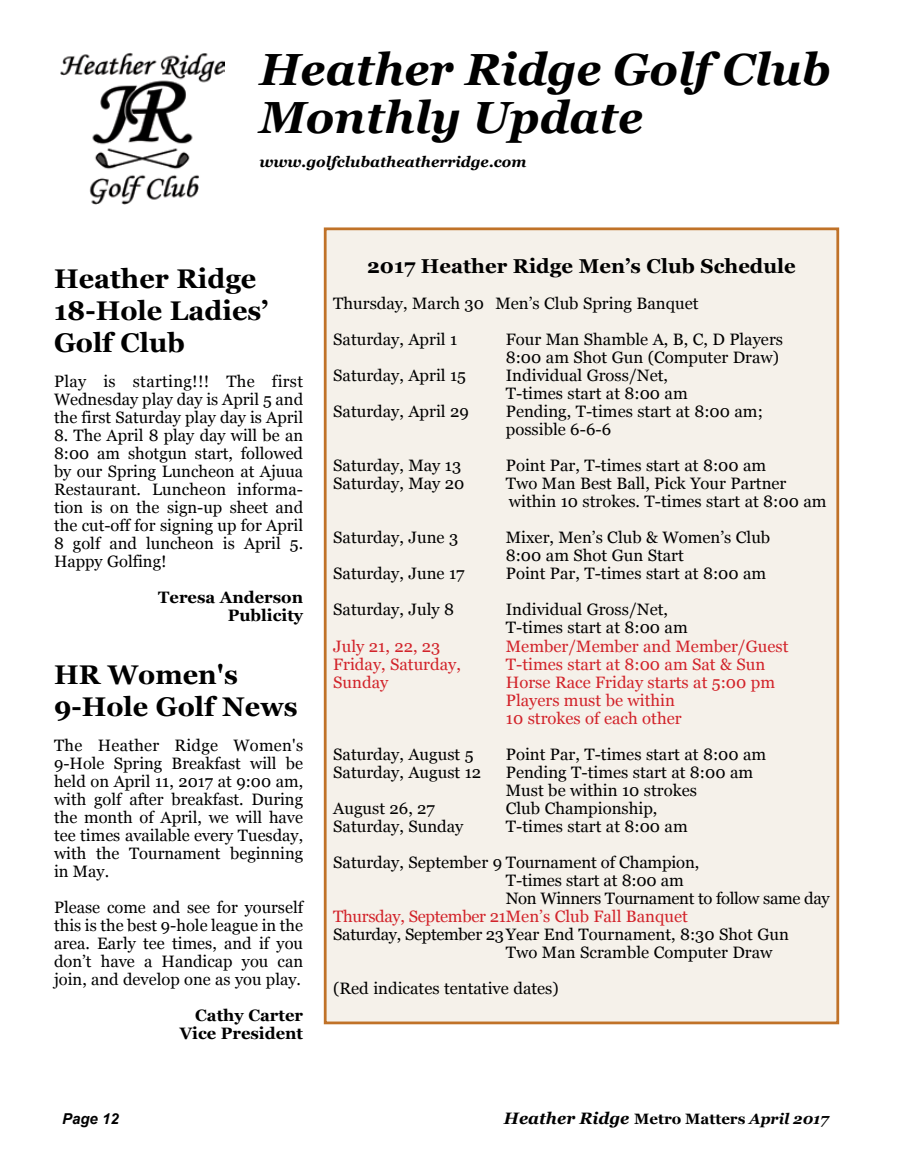
<style>
.page{position:relative;width:905px;height:1175px;background:#fff}
.page>*{position:absolute;margin:0;border:0;box-sizing:border-box;transform-origin:0 0}
.t1{font:italic 700 45px/48px "Georgia";color:#000}
.t2{font:700 27px/32.4px "Georgia";color:#000}
.t3{font:700 20.1px "Georgia";color:#000}
.t4{font:16.5px/18px "Georgia";color:#000}
.t5{font:16.5px/18px "Georgia";color:#d2232a}
.t6{font:16.5px/18px "Georgia";letter-spacing:-.02em;color:#000}
.t7{font:700 16.5px/18px "Georgia";color:#000;text-align:right}
.t8{font:16.5px "Georgia";letter-spacing:-.02em;color:#d2232a}
.t9{font:italic 700 16.5px "Georgia";color:#000}
.t10{font:italic 700 15px "Georgia";color:#000}
.t11{font:italic 700 15px "Arial";color:#000}
.s1{font-style:normal;font-size:15px}
.s2{font-size:15px}
</style>
<div class="page">
<img style="left:61px;top:53px;width:163px;height:151px">
<div style="left:325px;top:229px;width:512px;height:793px;background:#f5f1ea"></div>
<div style="left:324px;top:227px;width:515px;height:797px;border:3px solid #c07228"></div>
<h1 class="t1" style="left:259px;top:45px;width:572px">Heather Ridge Golf Club<br>Monthly Update</h1>
<p class="t10" style="left:259px;top:152px;width:268px">www.golfclubatheatherridge.com</p>
<h2 class="t2" style="left:54px;top:262px;width:216px">Heather Ridge<br>18-Hole Ladies’<br>Golf Club</h2>
<p class="t4" style="left:54px;top:372px;width:250px;text-align:justify">Play is starting!!! The first Wednesday play day is April 5 and the first Saturday play day is April</p>
<p class="t4" style="left:54px;top:426px;width:251px;text-align:justify">8. The April 8 play day will be an 8:00 am shotgun start, followed by our Spring Luncheon at Ajuua Restaurant. Luncheon informa&shy;tion is on the sign-up sheet and the cut-off for signing up for April 8 golf and luncheon is April 5.<br>Happy Golfing!</p>
<p class="t7" style="left:158px;top:588px;width:146px">Teresa Anderson<br>Publicity</p>
<h2 class="t2" style="left:54px;top:658px;width:245px">HR Women's<br>9-Hole Golf News</h2>
<p class="t4" style="left:54px;top:736px;width:251px;text-align:justify">The Heather Ridge Women's 9-Hole Spring Breakfast will be held on April 11, 2017 at 9:00 am, with golf after breakfast. During the month of April, we will have tee times available every Tuesday, with the Tournament beginning in May.</p>
<p class="t4" style="left:54px;top:898px;width:251px;text-align:justify">Please come and see for yourself this is the best 9-hole league in the area. Early tee times, and if you don’t have a Handicap you can join, and develop one as you play.</p>
<p class="t7" style="left:180px;top:1006px;width:125px">Cathy Carter<br>Vice President</p>
<p class="t3" style="left:367px;top:253px;width:430px">2017 Heather Ridge Men’s Club Schedule</p>
<p class="t4" style="left:333px;top:286px;width:367px;line-height:36px">Thursday, March 30 Men’s Club Spring Banquet<br>Saturday, April 1</p>
<p class="t4" style="left:506px;top:331px;width:279px">Four Man Shamble A, B, C, D Players<br>8:00 am Shot Gun (Computer Draw)</p>
<p class="t4" style="left:333px;top:367px;width:134px">Saturday, April 15</p>
<p class="t4" style="left:506px;top:367px;width:183px">Individual Gross/Net,<br>T-times start at 8:00 am</p>
<p class="t4" style="left:333px;top:403px;width:137px">Saturday, April 29</p>
<p class="t4" style="left:506px;top:403px;width:258px">Pending, T-times start at 8:00 am; possible 6-6-6</p>
<p class="t4" style="left:333px;top:457px;width:130px">Saturday, May 13</p>
<p class="t4" style="left:506px;top:457px;width:262px">Point Par, T-times start at 8:00 am</p>
<p class="t4" style="left:333px;top:475px;width:133px">Saturday, May 20</p>
<p class="t4" style="left:506px;top:475px;width:322px">Two Man Best Ball, Pick Your Partner within 10 strokes. T-times start at 8:00 am</p>
<p class="t4" style="left:333px;top:529px;width:126px">Saturday, June 3</p>
<p class="t4" style="left:506px;top:529px;width:266px">Mixer, Men’s Club &amp; Women’s Club<br>8:00 am Shot Gun Start</p>
<p class="t4" style="left:333px;top:565px;width:133px">Saturday, June 17</p>
<p class="t4" style="left:506px;top:565px;width:262px">Point Par, T-times start at 8:00 am</p>
<p class="t4" style="left:333px;top:601px;width:122px">Saturday, July 8</p>
<p class="t4" style="left:506px;top:601px;width:183px">Individual Gross/Net,<br>T-times start at 8:00 am</p>
<p class="t5" style="left:333px;top:637px;width:109px">July 21, 22, 23</p>
<p class="t5" style="left:506px;top:637px;width:284px">Member/Member and Member/Guest</p>
<p class="t5" style="left:333px;top:655px;width:129px">Friday, Saturday,</p>
<p class="t5" style="left:506px;top:655px;width:261px">T-times start at 8:00 am Sat &amp; Sun</p>
<p class="t5" style="left:333px;top:673px;width:57px">Sunday</p>
<p class="t5" style="left:506px;top:673px;width:271px">Horse Race Friday starts at 5:00 pm<br>Players must be within<br>10 strokes of each other</p>
<p class="t4" style="left:333px;top:745px;width:142px">Saturday, August 5</p>
<p class="t4" style="left:506px;top:745px;width:262px">Point Par, T-times start at 8:00 am</p>
<p class="t4" style="left:333px;top:763px;width:149px">Saturday, August 12</p>
<p class="t4" style="left:506px;top:763px;width:249px">Pending T-times start at 8:00 am<br>Must be within 10 strokes</p>
<p class="t4" style="left:333px;top:799px;width:103px">August 26, 27</p>
<p class="t4" style="left:506px;top:799px;width:153px">Club Championship,</p>
<p class="t4" style="left:333px;top:817px;width:132px">Saturday, Sunday</p>
<p class="t4" style="left:333px;top:808px;width:367px;line-height:36px;text-indent:172px">T-times start at 8:00 am<br>Saturday, September 9 Tournament of Champion,</p>
<p class="t6" style="left:506px;top:871px;width:325px">T-times start at 8:00 am<br>Non Winners Tournament to follow same day</p>
<p class="t8" style="left:333px;top:906px;width:356px">Thursday, September 21Men’s Club Fall Banquet</p>
<p class="t4" style="left:506px;top:925px;width:285px;text-indent:-172px">Saturday, September 23Year End Tournament, 8:30 Shot Gun<br>Two Man Scramble Computer Draw</p>
<p class="t4" style="left:333px;top:979px;width:227px">(Red indicates tentative dates)</p>
<p class="t11" style="left:62px;top:1108px;width:58px">Page 12</p>
<p class="t9" style="left:504px;top:1107px;width:326px">Heather Ridge <span class="s1">Metro Matters</span> <span class="s2">April 2017</span></p>
</div>
